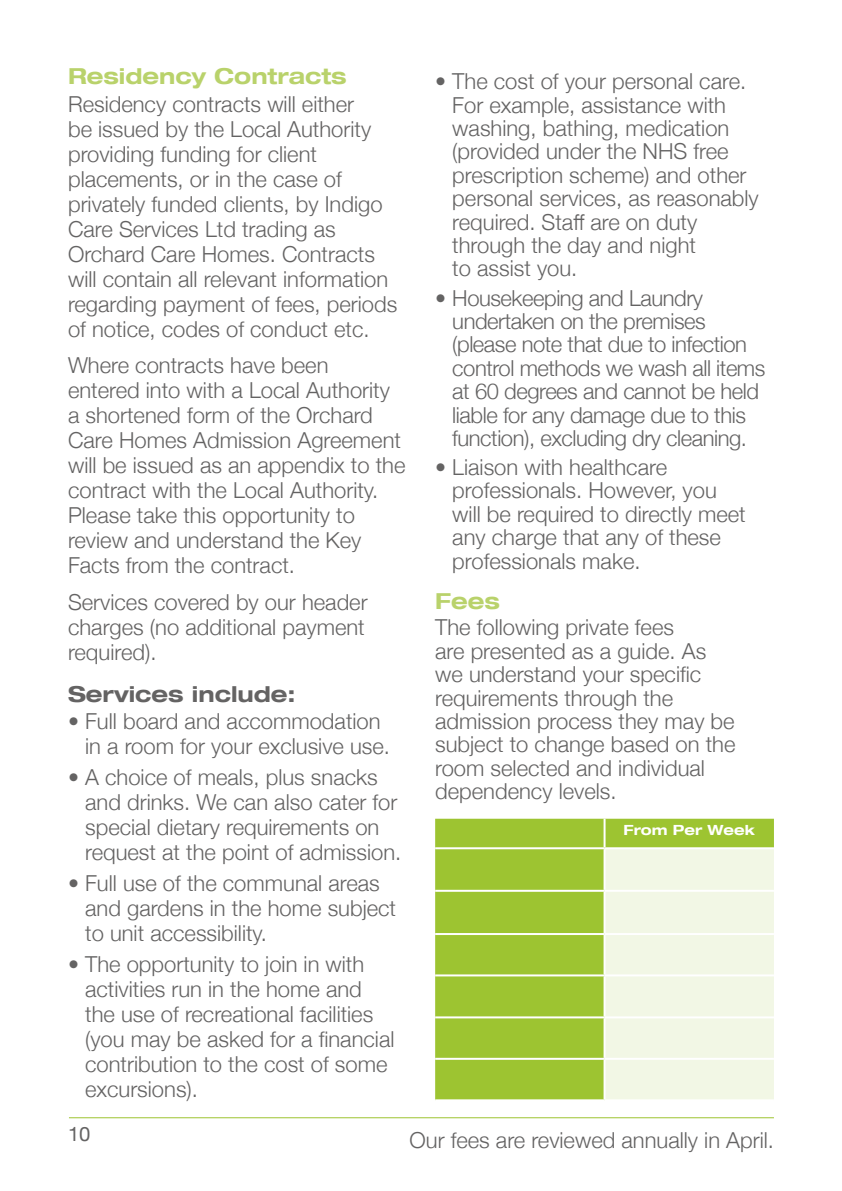
<style>
.page{position:relative;width:842px;height:1191px;background:#fff}
.page>*{position:absolute;margin:0;border:0;box-sizing:border-box;transform-origin:0 0}
.t1{font:300 22px/25px "Helvetica Neue";color:#646363}
.t2{font:300 22px/23.4px "Helvetica Neue";letter-spacing:-.02em;color:#646363}
.t3{font:700 expanded 22px "Helvetica Neue";color:#b9d26b}
.t4{font:700 expanded 22px "Helvetica Neue";color:#646363}
.t5{font:20px "Helvetica Neue";color:#646363}
.t6{font:700 expanded 14px "Helvetica Neue";color:#fff}
</style>
<div class="page">
<hr style="left:69px;top:1117px;width:705px;height:1px;background:#9dc431">
<div style="left:435px;top:818px;width:339px;height:281px;background:#9dc431"></div>
<div style="left:605px;top:849px;width:169px;height:250px;background:#f2f7e5"></div>
<hr style="left:603px;top:818px;width:2px;height:29px;background:#fff">
<hr style="left:435px;top:847px;width:169px;height:2px;background:#fff">
<hr style="left:604px;top:847px;width:170px;height:2px;background:#fff">
<hr style="left:603px;top:849px;width:2px;height:40px;background:#fff">
<hr style="left:435px;top:889px;width:169px;height:2px;background:#fff">
<hr style="left:604px;top:889px;width:170px;height:2px;background:#fff">
<hr style="left:603px;top:891px;width:2px;height:42px;background:#fff">
<hr style="left:435px;top:933px;width:169px;height:2px;background:#fff">
<hr style="left:604px;top:933px;width:170px;height:2px;background:#fff">
<hr style="left:603px;top:935px;width:2px;height:39px;background:#fff">
<hr style="left:435px;top:974px;width:169px;height:2px;background:#fff">
<hr style="left:604px;top:974px;width:170px;height:2px;background:#fff">
<hr style="left:603px;top:976px;width:2px;height:40px;background:#fff">
<hr style="left:603px;top:1018px;width:2px;height:39px;background:#fff">
<hr style="left:603px;top:1059px;width:2px;height:40px;background:#fff">
<hr style="left:435px;top:1016px;width:169px;height:2px;background:#fff">
<hr style="left:604px;top:1016px;width:170px;height:2px;background:#fff">
<hr style="left:435px;top:1057px;width:169px;height:2px;background:#fff">
<hr style="left:604px;top:1057px;width:170px;height:2px;background:#fff">
<p class="t3" style="left:68px;top:62px;width:280px">Residency Contracts</p>
<p class="t1" style="left:68px;top:90px;width:331px">Residency contracts will either<br>be issued by the Local Authority providing funding for client placements, or in the case of privately funded clients, by Indigo<br>Care Services Ltd trading as<br>Orchard Care Homes. Contracts will contain all relevant information regarding payment of fees, periods of notice, codes of conduct etc.</p>
<p class="t1" style="left:68px;top:351px;width:339px">Where contracts have been entered into with a Local Authority a shortened form of the Orchard<br>Care Homes Admission Agreement will be issued as an appendix to the contract with the Local Authority.<br>Please take this opportunity to review and understand the Key<br>Facts from the contract.</p>
<p class="t1" style="left:68px;top:587px;width:301px">Services covered by our header charges (no additional payment required).</p>
<p class="t4" style="left:68px;top:680px;width:229px">Services include:</p>
<p class="t1" style="left:85px;top:707px;width:306px;text-indent:-17px">• Full board and accommodation in a room for your exclusive use.</p>
<p class="t1" style="left:85px;top:763px;width:318px;text-indent:-17px">• A choice of meals, plus snacks and drinks. We can also cater for special dietary requirements on request at the point of admission.</p>
<p class="t1" style="left:85px;top:869px;width:312px;text-indent:-17px">• Full use of the communal areas and gardens in the home subject to unit accessibility.</p>
<p class="t1" style="left:85px;top:949px;width:311px;text-indent:-17px">• The opportunity to join in with activities run in the home and the use of recreational facilities (you may be asked for a financial contribution to the cost of some excursions).</p>
<p class="t1" style="left:452px;top:68px;width:308px;line-height:23.4px;text-indent:-17px">• The cost of your personal care.<br>For example, assistance with washing, bathing, medication (provided under the NHS free prescription scheme) and other personal services, as reasonably required. Staff are on duty through the day and night<br>to assist you.</p>
<p class="t2" style="left:452px;top:284px;width:315px;text-indent:-17px">• Housekeeping and Laundry undertaken on the premises (please note that due to infection control methods we wash all items at 60 degrees and cannot be held liable for any damage due to this function), excluding dry cleaning.</p>
<p class="t1" style="left:452px;top:454px;width:295px;line-height:23.4px;text-indent:-17px">• Liaison with healthcare professionals. However, you will be required to directly meet any charge that any of these professionals make.</p>
<p class="t3" style="left:435px;top:587px;width:66px">Fees</p>
<p class="t1" style="left:435px;top:614px;width:302px;line-height:23.4px">The following private fees<br>are presented as a guide. As we understand your specific requirements through the admission process they may be subject to change based on the room selected and individual dependency levels.</p>
<p class="t6" style="left:623px;top:821px;width:133px">From Per Week</p>
<p class="t5" style="left:68px;top:1119px;width:24px">10</p>
<p class="t1" style="left:409px;top:1125px;width:366px">Our fees are reviewed annually in April.</p>
</div>
